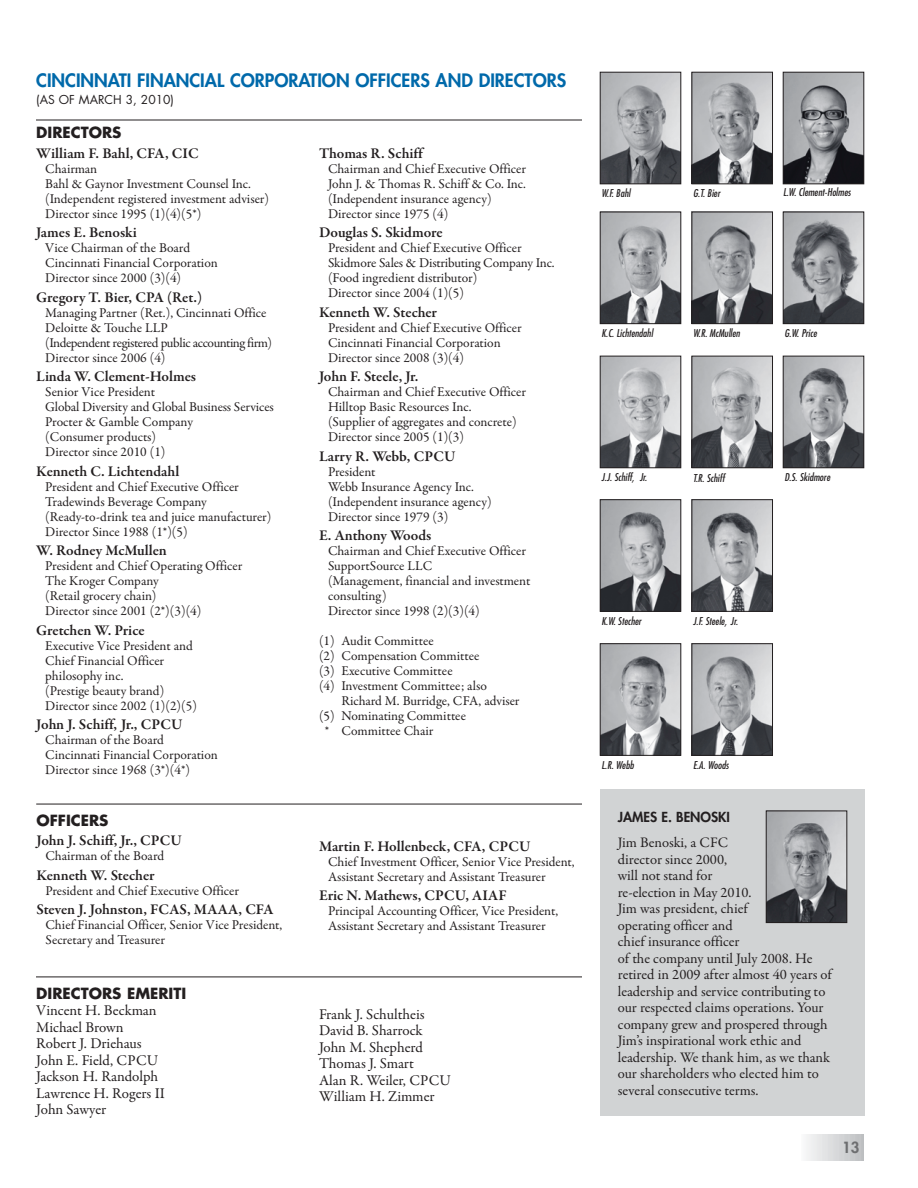
<style>
.page{position:relative;width:918px;height:1188px;background:#fff}
.page>*{position:absolute;margin:0;border:0;box-sizing:border-box;transform-origin:0 0}
.t1{font:800 18px "Futura";color:#0069aa}
.t2{font:600 15px "Garamond Premr Pro";color:#231f20}
.t3{font:15px/16.5px "Garamond Premr Pro";color:#231f20}
.t4{font:700 15px "Futura";color:#231f20}
.t5{font:800 15px "Futura";color:#6d6e70}
.t6{font:14.7px/16.5px "Garamond Premr Pro";color:#231f20}
.t7{font:13.5px/15px "Garamond Premr Pro";color:#231f20}
.t8{font:800 13.5px "Futura";color:#231f20}
.t9{font:12px "Futura";color:#231f20}
.t10{font:italic condensed 10.5px "Futura";color:#231f20}
</style>
<div class="page">
<svg style="left:806px;top:1134px;width:58px;height:27px;background:#d8dadb"></svg>
<div style="left:600px;top:790px;width:265px;height:326px;background:#d1d3d4"></div>
<hr style="left:36px;top:977px;width:546px;height:1px;background:#231f20">
<hr style="left:36px;top:120px;width:546px;height:1px;background:#231f20">
<hr style="left:36px;top:804px;width:546px;height:1px;background:#231f20">
<img style="left:602px;top:74px;width:77px;height:108px">
<div style="left:600px;top:72px;width:81px;height:112px;border:1px solid #231f20"></div>
<img style="left:694px;top:74px;width:77px;height:108px">
<div style="left:692px;top:72px;width:81px;height:112px;border:1px solid #231f20"></div>
<img style="left:602px;top:502px;width:77px;height:108px">
<div style="left:600px;top:500px;width:81px;height:112px;border:1px solid #231f20"></div>
<img style="left:602px;top:214px;width:77px;height:108px">
<div style="left:600px;top:212px;width:81px;height:112px;border:1px solid #231f20"></div>
<img style="left:785px;top:214px;width:77px;height:108px">
<div style="left:783px;top:212px;width:81px;height:112px;border:1px solid #231f20"></div>
<img style="left:785px;top:74px;width:77px;height:108px">
<div style="left:783px;top:72px;width:81px;height:112px;border:1px solid #231f20"></div>
<img style="left:602px;top:358px;width:77px;height:108px">
<div style="left:600px;top:356px;width:81px;height:112px;border:1px solid #231f20"></div>
<img style="left:785px;top:358px;width:77px;height:108px">
<div style="left:783px;top:356px;width:81px;height:112px;border:1px solid #231f20"></div>
<img style="left:602px;top:646px;width:77px;height:108px">
<div style="left:600px;top:644px;width:81px;height:112px;border:1px solid #231f20"></div>
<img style="left:694px;top:646px;width:77px;height:108px">
<div style="left:692px;top:644px;width:81px;height:112px;border:1px solid #231f20"></div>
<img style="left:694px;top:214px;width:77px;height:108px">
<div style="left:692px;top:212px;width:81px;height:112px;border:1px solid #231f20"></div>
<img style="left:694px;top:358px;width:77px;height:108px">
<div style="left:692px;top:356px;width:81px;height:112px;border:1px solid #231f20"></div>
<img style="left:694px;top:502px;width:77px;height:108px">
<div style="left:692px;top:500px;width:81px;height:112px;border:1px solid #231f20"></div>
<img style="left:768px;top:813px;width:77px;height:108px">
<div style="left:766px;top:811px;width:81px;height:112px;border:1px solid #231f20"></div>
<h1 class="t1" style="left:36px;top:72px;width:532px">CINCINNATI FINANCIAL CORPORATION OFFICERS AND DIRECTORS</h1>
<p class="t9" style="left:36px;top:94px;width:139px">(AS OF MARCH 3, 2010)</p>
<p class="t4" style="left:36px;top:126px;width:87px">DIRECTORS</p>
<p class="t2" style="left:36px;top:147px;width:164px">William F. Bahl, CFA, CIC</p>
<p class="t7" style="left:45px;top:162px;width:225px">Chairman<br>Bahl &amp; Gaynor Investment Counsel Inc. (Independent registered investment adviser)<br>Director since 1995 (1)(4)(5*)</p>
<p class="t2" style="left:36px;top:227px;width:102px">James E. Benoski</p>
<p class="t7" style="left:45px;top:242px;width:174px">Vice Chairman of the Board<br>Cincinnati Financial Corporation<br>Director since 2000 (3)(4)</p>
<p class="t2" style="left:36px;top:291px;width:167px">Gregory T. Bier, CPA (Ret.)</p>
<p class="t7" style="left:45px;top:306px;width:228px">Managing Partner (Ret.), Cincinnati Office Deloitte &amp; Touche LLP<br>(Independent registered public accounting firm)<br>Director since 2006 (4)</p>
<p class="t2" style="left:36px;top:371px;width:161px">Linda W. Clement-Holmes</p>
<p class="t7" style="left:45px;top:386px;width:230px">Senior Vice President<br>Global Diversity and Global Business Services<br>Procter &amp; Gamble Company<br>(Consumer products)<br>Director since 2010 (1)</p>
<p class="t2" style="left:36px;top:465px;width:145px">Kenneth C. Lichtendahl</p>
<p class="t7" style="left:45px;top:480px;width:228px">President and Chief Executive Officer Tradewinds Beverage Company (Ready-to-drink tea and juice manufacturer)<br>Director Since 1988 (1*)(5)</p>
<p class="t2" style="left:36px;top:545px;width:132px">W. Rodney McMullen</p>
<p class="t7" style="left:45px;top:560px;width:199px">President and Chief Operating Officer<br>The Kroger Company<br>(Retail grocery chain)<br>Director since 2001 (2*)(3)(4)</p>
<p class="t2" style="left:36px;top:624px;width:110px">Gretchen W. Price</p>
<p class="t7" style="left:45px;top:639px;width:153px">Executive Vice President and<br>Chief Financial Officer philosophy inc.<br>(Prestige beauty brand)<br>Director since 2002 (1)(2)(5)</p>
<p class="t2" style="left:36px;top:719px;width:148px">John J. Schiff, Jr., CPCU</p>
<p class="t7" style="left:45px;top:734px;width:174px">Chairman of the Board<br>Cincinnati Financial Corporation<br>Director since 1968 (3*)(4*)</p>
<p class="t2" style="left:319px;top:147px;width:105px">Thomas R. Schiff</p>
<p class="t7" style="left:328px;top:162px;width:199px">Chairman and Chief Executive Officer<br>John J. &amp; Thomas R. Schiff &amp; Co. Inc. (Independent insurance agency)<br>Director since 1975 (4)</p>
<p class="t2" style="left:319px;top:226px;width:125px">Douglas S. Skidmore</p>
<p class="t7" style="left:328px;top:241px;width:228px">President and Chief Executive Officer Skidmore Sales &amp; Distributing Company Inc. (Food ingredient distributor)<br>Director since 2004 (1)(5)</p>
<p class="t2" style="left:319px;top:306px;width:120px">Kenneth W. Stecher</p>
<p class="t7" style="left:328px;top:321px;width:195px">President and Chief Executive Officer<br>Cincinnati Financial Corporation<br>Director since 2008 (3)(4)</p>
<p class="t2" style="left:319px;top:370px;width:101px">John F. Steele, Jr.</p>
<p class="t7" style="left:328px;top:385px;width:199px">Chairman and Chief Executive Officer Hilltop Basic Resources Inc.<br>(Supplier of aggregates and concrete)<br>Director since 2005 (1)(3)</p>
<p class="t2" style="left:319px;top:450px;width:138px">Larry R. Webb, CPCU</p>
<p class="t7" style="left:328px;top:465px;width:165px">President<br>Webb Insurance Agency Inc. (Independent insurance agency)<br>Director since 1979 (3)</p>
<p class="t2" style="left:319px;top:529px;width:114px">E. Anthony Woods</p>
<p class="t7" style="left:328px;top:544px;width:204px">Chairman and Chief Executive Officer<br>SupportSource LLC<br>(Management, financial and investment consulting)<br>Director since 1998 (2)(3)(4)</p>
<p class="t7" style="left:319px;top:634px;width:116px">(1) Audit Committee</p>
<p class="t7" style="left:319px;top:649px;width:162px">(2) Compensation Committee</p>
<p class="t7" style="left:319px;top:664px;width:135px">(3) Executive Committee</p>
<p class="t7" style="left:319px;top:679px;width:169px">(4) Investment Committee; also</p>
<p class="t7" style="left:342px;top:694px;width:179px">Richard M. Burridge, CFA, adviser</p>
<p class="t7" style="left:319px;top:709px;width:149px">(5) Nominating Committee</p>
<p class="t7" style="left:325px;top:724px;width:110px">* Committee Chair</p>
<p class="t4" style="left:36px;top:813px;width:74px">OFFICERS</p>
<p class="t2" style="left:36px;top:834px;width:147px">John J. Schiff, Jr., CPCU</p>
<p class="t7" style="left:45px;top:849px;width:120px">Chairman of the Board</p>
<p class="t2" style="left:36px;top:869px;width:120px">Kenneth W. Stecher</p>
<p class="t7" style="left:45px;top:884px;width:195px">President and Chief Executive Officer</p>
<p class="t2" style="left:36px;top:903px;width:239px">Steven J. Johnston, FCAS, MAAA, CFA</p>
<p class="t7" style="left:45px;top:918px;width:238px">Chief Financial Officer, Senior Vice President,<br>Secretary and Treasurer</p>
<p class="t4" style="left:36px;top:986px;width:152px">DIRECTORS EMERITI</p>
<p class="t3" style="left:36px;top:1003px;width:130px">Vincent H. Beckman<br>Michael Brown<br>Robert J. Driehaus<br>John E. Field, CPCU<br>Jackson H. Randolph<br>Lawrence H. Rogers II<br>John Sawyer</p>
<p class="t2" style="left:319px;top:840px;width:213px">Martin F. Hollenbeck, CFA, CPCU</p>
<p class="t7" style="left:328px;top:855px;width:248px">Chief Investment Officer, Senior Vice President,<br>Assistant Secretary and Assistant Treasurer</p>
<p class="t2" style="left:319px;top:889px;width:189px">Eric N. Mathews, CPCU, AIAF</p>
<p class="t7" style="left:328px;top:904px;width:232px">Principal Accounting Officer, Vice President,<br>Assistant Secretary and Assistant Treasurer</p>
<p class="t3" style="left:319px;top:1007px;width:133px">Frank J. Schultheis<br>David B. Sharrock<br>John M. Shepherd<br>Thomas J. Smart<br>Alan R. Weiler, CPCU<br>William H. Zimmer</p>
<p class="t10" style="left:601px;top:188px;width:32px">W.F.Bahl</p>
<p class="t10" style="left:693px;top:188px;width:30px">G.T.Bier</p>
<p class="t10" style="left:783px;top:187px;width:71px">L.W.Clement-Holmes</p>
<p class="t10" style="left:601px;top:328px;width:55px">K.C.Lichtendahl</p>
<p class="t10" style="left:784px;top:328px;width:36px">G.W.Price</p>
<p class="t10" style="left:693px;top:328px;width:50px">W.R.McMullen</p>
<p class="t10" style="left:601px;top:472px;width:49px">J.J.Schiff, Jr.</p>
<p class="t10" style="left:784px;top:472px;width:49px">D.S.Skidmore</p>
<p class="t10" style="left:693px;top:474px;width:33px">T.R.Schiff</p>
<p class="t10" style="left:601px;top:616px;width:43px">K.W.Stecher</p>
<p class="t10" style="left:693px;top:616px;width:48px">J.F.Steele, Jr.</p>
<p class="t10" style="left:601px;top:760px;width:36px">L.R.Webb</p>
<p class="t10" style="left:693px;top:760px;width:39px">E.A.Woods</p>
<p class="t8" style="left:618px;top:810px;width:114px">JAMES E. BENOSKI</p>
<p class="t6" style="left:618px;top:835px;width:216px">Jim Benoski, a CFC<br>director since 2000,<br>will not stand for<br>re-election in May 2010.<br>Jim was president, chief<br>operating officer and<br>chief insurance officer<br>of the company until July 2008. He retired in 2009 after almost 40 years of leadership and service contributing to our respected claims operations. Your company grew and prospered through<br>Jim’s inspirational work ethic and leadership. We thank him, as we thank our shareholders who elected him to several consecutive terms.</p>
<p class="t5" style="left:842px;top:1140px;width:19px">13</p>
</div>
